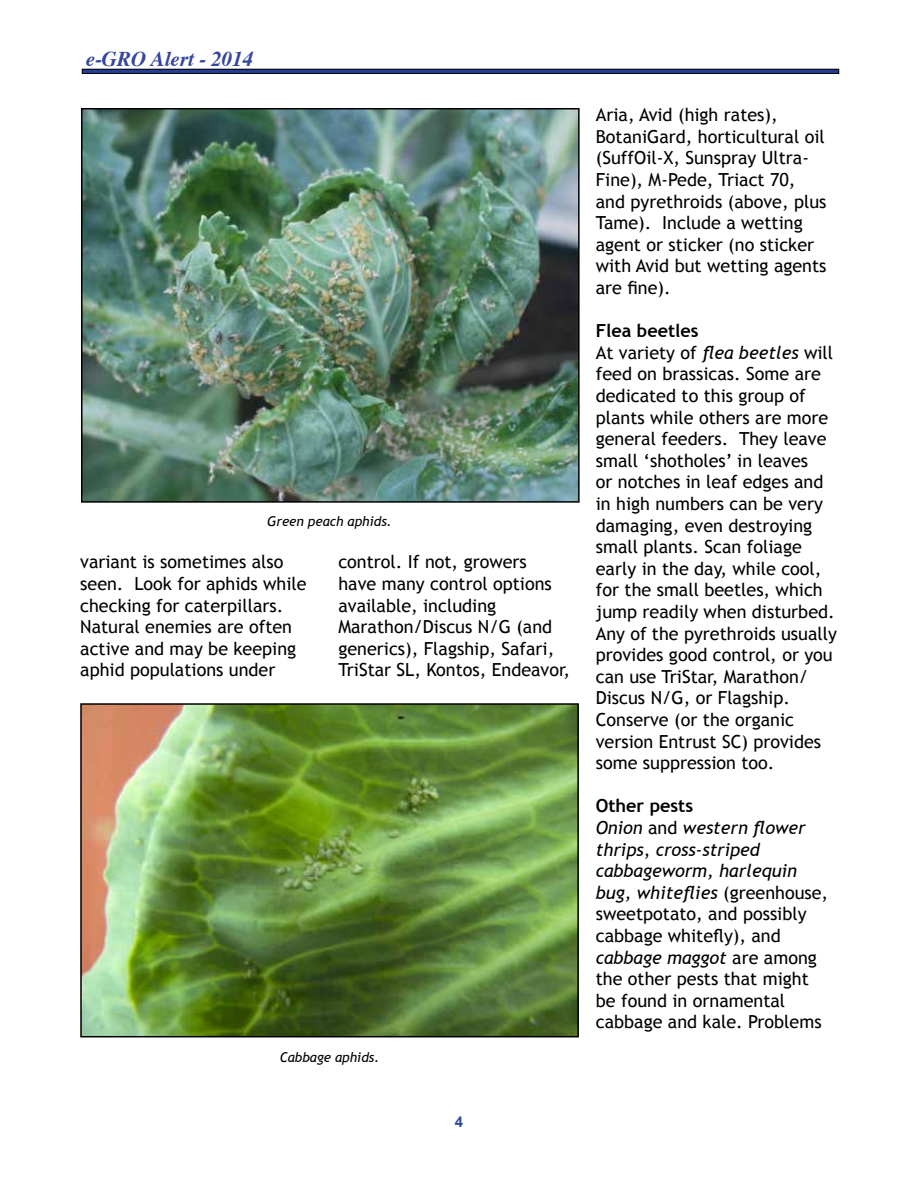
<style>
.page{position:relative;width:918px;height:1188px;background:#fff}
.page>*{position:absolute;margin:0;border:0;box-sizing:border-box;transform-origin:0 0}
.t1{font:italic 700 21px "Times";color:#34469d}
.t2{font:18px/21.6px "Trebuchet MS";color:#000}
.t3{font:700 15px "Arial";color:#2e499e}
.t4{font:italic 13.5px "Trebuchet MS";color:#000}
.s1{font-weight:700}
.s2{font-style:italic}
</style>
<div class="page">
<hr style="left:82px;top:69px;width:757px;height:4px;background:#253d96">
<div style="left:82px;top:69px;width:757px;height:5px;border:1px solid #000"></div>
<img style="left:84px;top:111px;width:493px;height:389px">
<div style="left:81px;top:108px;width:499px;height:395px;border:2px solid #000"></div>
<img style="left:83px;top:706px;width:493px;height:328px">
<div style="left:80px;top:703px;width:499px;height:334px;border:2px solid #000"></div>
<p class="t1" style="left:86px;top:39px;width:169px">e-GRO Alert - 2014</p>
<p class="t4" style="left:267px;top:513px;width:126px">Green peach aphids.</p>
<p class="t2" style="left:80px;top:551px;width:228px">variant is sometimes also seen. Look for aphids while checking for caterpillars.<br>Natural enemies are often active and may be keeping aphid populations under</p>
<p class="t2" style="left:338px;top:551px;width:233px">control. If not, growers<br>have many control options available, including<br>Marathon/Discus N/G (and generics), Flagship, Safari,<br>TriStar SL, Kontos, Endeavor,</p>
<p class="t4" style="left:280px;top:1049px;width:101px">Cabbage aphids.</p>
<p class="t3" style="left:455px;top:1112px;width:10px">4</p>
<p class="t2" style="left:596px;top:104px;width:232px">Aria, Avid (high rates),<br>BotaniGard, horticultural oil (SuffOil-X, Sunspray Ultra-<br>Fine), M-Pede, Triact 70, and pyrethroids (above, plus<br>Tame). Include a wetting agent or sticker (no sticker with Avid but wetting agents are fine).</p>
<p class="t2" style="left:596px;top:320px;width:243px"><span class="s1">Flea beetles<br></span>At variety of <span class="s2">flea beetles</span> will feed on brassicas. Some are dedicated to this group of plants while others are more general feeders. They leave small ‘shotholes’ in leaves<br>or notches in leaf edges and in high numbers can be very damaging, even destroying small plants. Scan foliage early in the day, while cool, for the small beetles, which jump readily when disturbed.<br>Any of the pyrethroids usually provides good control, or you can use TriStar, Marathon/<br>Discus N/G, or Flagship.<br>Conserve (or the organic version Entrust SC) provides some suppression too.</p>
<p class="t2" style="left:596px;top:796px;width:234px"><span class="s1">Other pests<br></span><span class="s2">Onion</span> and <span class="s2">western flower thrips</span>, <span class="s2">cross-striped cabbageworm, harlequin bug, whiteflies</span> (greenhouse, sweetpotato, and possibly cabbage whitefly), and <span class="s2">cabbage maggot</span> are among the other pests that might be found in ornamental cabbage and kale. Problems</p>
</div>
